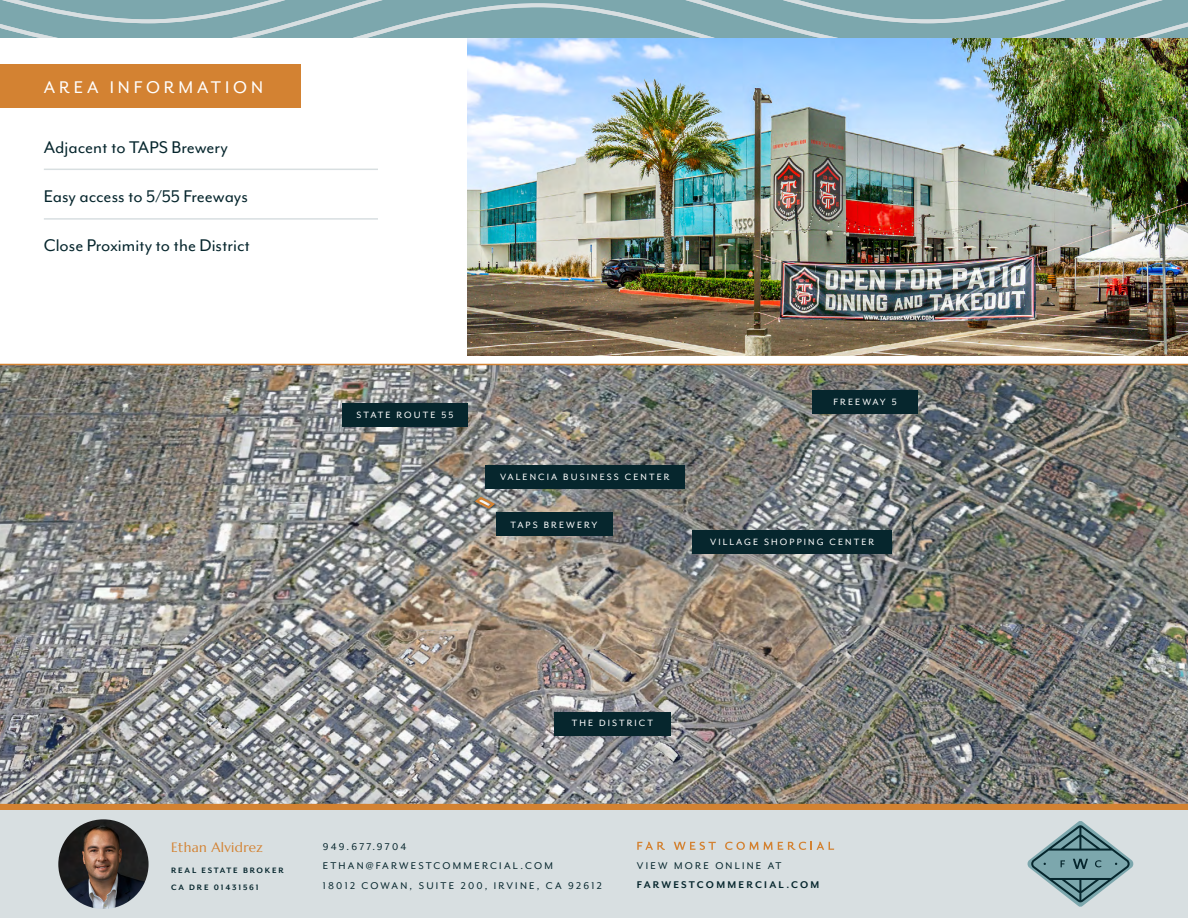
<style>
.page{position:relative;width:1188px;height:918px;background:#fff}
.page>*{position:absolute;margin:0;border:0;box-sizing:border-box;transform-origin:0 0}
.t1{font:19.5px "Mr Eaves Mod OT";color:#06262d}
.t2{font:19.5px "Mr Eaves San OT";letter-spacing:.2em;color:#fff}
.t3{font:13.5px "Marcellus";letter-spacing:.025em;color:#d38232}
.t4{font:11.25px/19.5px "Mr Eaves San OT";letter-spacing:.2em;color:#06262d}
.t5{font:700 11.25px "Mr Eaves San OT";letter-spacing:.2em;color:#06262d}
.t6{font:10.5px "Mr Eaves San OT";letter-spacing:.2em;color:#fff}
.t7{font:700 9px/16.5px "Mr Eaves San OT";letter-spacing:.2em;color:#06262d}
</style>
<div class="page">
<svg style="left:0;top:0;width:1188px;height:38px;background:#88aeb3"></svg>
<div style="left:0;top:810px;width:1188px;height:108px;background:#d8dfe1"></div>
<div style="left:0;top:805px;width:1188px;height:5px;background:#d38232"></div>
<img style="left:58px;top:819px;width:91px;height:90px;border-radius:45px">
<svg style="left:637px;top:842px;width:28px;height:8px"></svg>
<svg style="left:674px;top:842px;width:42px;height:8px"></svg>
<svg style="left:725px;top:842px;width:109px;height:8px"></svg>
<svg style="left:1027px;top:821px;width:107px;height:86px"></svg>
<div style="left:0;top:65px;width:300px;height:43px;background:#d38232"></div>
<hr style="left:44px;top:169px;width:334px;height:1px;background:#d8dfe1">
<hr style="left:44px;top:218px;width:334px;height:2px;background:#d8dfe1">
<img style="left:468px;top:38px;width:720px;height:317px">
<img style="left:0;top:364px;width:1188px;height:441px">
<svg style="left:474px;top:495px;width:23px;height:15px"></svg>
<div style="left:485px;top:465px;width:200px;height:24px;background:#06262d"></div>
<div style="left:496px;top:513px;width:116px;height:23px;background:#06262d"></div>
<div style="left:342px;top:403px;width:126px;height:24px;background:#06262d"></div>
<div style="left:812px;top:390px;width:106px;height:24px;background:#06262d"></div>
<div style="left:692px;top:530px;width:200px;height:24px;background:#06262d"></div>
<div style="left:554px;top:712px;width:117px;height:23px;background:#06262d"></div>
<h1 class="t2" style="left:44px;top:76px;width:221px">AREA INFORMATION</h1>
<h1 class="t1" style="left:44px;top:136px;width:186px">Adjacent to TAPS Brewery</h1>
<h1 class="t1" style="left:44px;top:186px;width:206px">Easy access to 5/55 Freeways</h1>
<h1 class="t1" style="left:44px;top:235px;width:208px">Close Proximity to the District</h1>
<p class="t6" style="left:357px;top:410px;width:98px">STATE ROUTE 55</p>
<p class="t6" style="left:500px;top:471px;width:171px">VALENCIA BUSINESS CENTER</p>
<p class="t6" style="left:511px;top:519px;width:88px">TAPS BREWERY</p>
<p class="t6" style="left:834px;top:396px;width:65px">FREEWAY 5</p>
<p class="t6" style="left:710px;top:537px;width:166px">VILLAGE SHOPPING CENTER</p>
<p class="t6" style="left:572px;top:718px;width:83px">THE DISTRICT</p>
<p class="t3" style="left:171px;top:839px;width:93px">Ethan Alvidrez</p>
<p class="t7" style="left:171px;top:863px;width:114px">REAL ESTATE BROKER<br>CA DRE 01431561</p>
<p class="t4" style="left:323px;top:837px;width:281px">949.677.9704<br>ETHAN@FARWESTCOMMERCIAL.COM<br>18012 COWAN, SUITE 200, IRVINE, CA 92612</p>
<p class="t4" style="left:637px;top:856px;width:146px">VIEW MORE ONLINE AT</p>
<p class="t5" style="left:637px;top:879px;width:184px">FARWESTCOMMERCIAL.COM</p>
</div>
